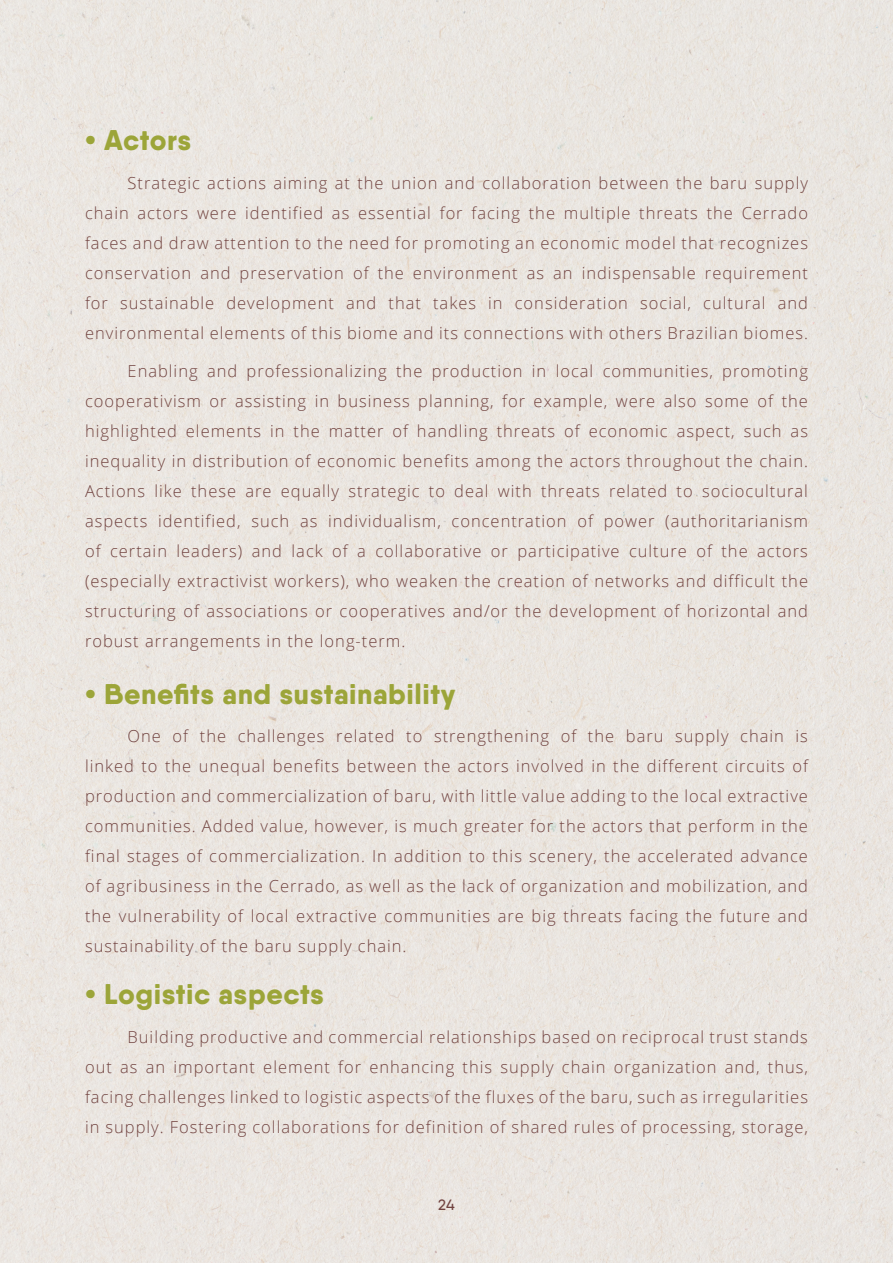
<style>
.page{position:relative;width:893px;height:1263px;background:#eae5e0}
.page>*{position:absolute;margin:0;border:0;box-sizing:border-box;transform-origin:0 0}
.t1{font:800 28.5px "Qanelas Soft";letter-spacing:.02em;color:#9ca539}
.t2{font:300 16.5px/30px "Open Sans";letter-spacing:.06em;color:#714340;text-align:justify}
.t3{font:500 15px "Qanelas Soft";color:#714340}
</style>
<div class="page">
<h1 class="t1" style="left:85px;top:122px;width:108px">• Actors</h1>
<p class="t2" style="left:85px;top:167px;width:724px;text-indent:43px">Strategic actions aiming at the union and collaboration between the baru supply chain actors were identified as essential for facing the multiple threats the Cerrado faces and draw attention to the need for promoting an economic model that recognizes conservation and preservation of the environment as an indispensable requirement for sustainable development and that takes in consideration social, cultural and environmental elements of this biome and its connections with others Brazilian biomes.</p>
<p class="t2" style="left:85px;top:356px;width:724px;text-indent:43px">Enabling and professionalizing the production in local communities, promoting cooperativism or assisting in business planning, for example, were also some of the highlighted elements in the matter of handling threats of economic aspect, such as inequality in distribution of economic benefits among the actors throughout the chain.<br>Actions like these are equally strategic to deal with threats related to sociocultural aspects identified, such as individualism, concentration of power (authoritarianism of certain leaders) and lack of a collaborative or participative culture of the actors (especially extractivist workers), who weaken the creation of networks and difficult the structuring of associations or cooperatives and/or the development of horizontal and robust arrangements in the long-term.</p>
<h1 class="t1" style="left:85px;top:676px;width:372px">• Benefits and sustainability</h1>
<p class="t2" style="left:85px;top:721px;width:724px;text-indent:43px">One of the challenges related to strengthening of the baru supply chain is linked to the unequal benefits between the actors involved in the different circuits of production and commercialization of baru, with little value adding to the local extractive communities. Added value, however, is much greater for the actors that perform in the final stages of commercialization. In addition to this scenery, the accelerated advance of agribusiness in the Cerrado, as well as the lack of organization and mobilization, and the vulnerability of local extractive communities are big threats facing the future and sustainability of the baru supply chain.</p>
<h1 class="t1" style="left:85px;top:976px;width:240px">• Logistic aspects</h1>
<p class="t2" style="left:85px;top:1021px;width:724px;text-indent:43px">Building productive and commercial relationships based on reciprocal trust stands out as an important element for enhancing this supply chain organization and, thus, facing challenges linked to logistic aspects of the fluxes of the baru, such as irregularities in supply. Fostering collaborations for definition of shared rules of processing, storage,</p>
<p class="t3" style="left:438px;top:1196px;width:18px">24</p>
</div>
